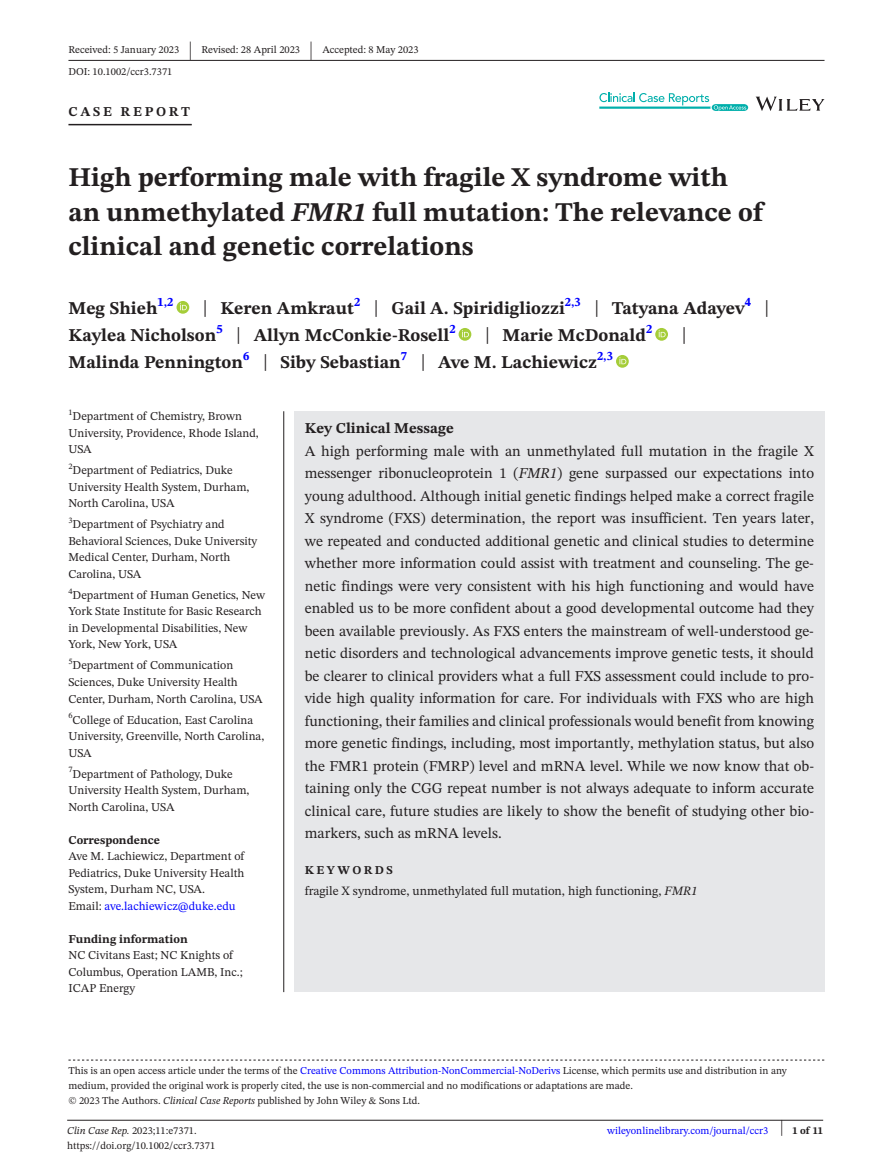
<style>
.page{position:relative;width:893px;height:1174px;background:#fff}
.page>*{position:absolute;margin:0;border:0;box-sizing:border-box;transform-origin:0 0}
.t1{font:700 27px/34.5px "STIX Two Text";color:#231f20}
.t2{font:25.65px "STIX Two Text";color:#231f20;scale:.49 1}
.t3{font:23.4px "STIX Two Text";color:#231f20;scale:.77 1}
.t4{font:700 18px/27px "STIX Two Text";color:#231f20}
.t5{font:15px/22.5px "STIX Two Text";color:#231f20;text-align:justify}
.t6{font:700 15px "STIX Two Text";color:#231f20}
.t7{font:700 13.5px "STIX Two Text";letter-spacing:.2em;color:#231f20}
.t8{font:12.75px "STIX Two Text";color:#231f20}
.t9{font:12px/16.5px "STIX Two Text";color:#231f20}
.t10{font:700 12px "STIX Two Text";color:#231f20}
.t11{font:700 12px "STIX Two Text";letter-spacing:.2em;color:#231f20}
.t12{font:10.5px/15px "STIX Two Text";color:#231f20}
.t13{font:10.5px "STIX Two Text";color:#00f}
.t14{font:700 10.5px "STIX Two Text";color:#231f20}
.s1{font-style:italic}
.s2{font-weight:400;font-size:23.4px}
.s3{color:#00f}
.s4{font-weight:400;font-size:22.2px}
</style>
<div class="page">
<hr style="left:67px;top:1119px;width:756px;height:1px;background:#231f20">
<svg style="left:756px;top:97px;width:68px;height:14px"></svg>
<svg style="left:599px;top:93px;width:149px;height:18px"></svg>
<hr style="left:68px;top:60px;width:756px;height:1px;background:#231f20">
<hr style="left:68px;top:124px;width:124px;height:1px;background:#231f20">
<svg style="left:177px;top:301px;width:12px;height:13px"></svg>
<svg style="left:180px;top:303px;width:7px;height:7px"></svg>
<svg style="left:459px;top:328px;width:12px;height:13px"></svg>
<svg style="left:462px;top:330px;width:7px;height:7px"></svg>
<svg style="left:655px;top:328px;width:13px;height:13px"></svg>
<svg style="left:659px;top:330px;width:7px;height:7px"></svg>
<svg style="left:616px;top:355px;width:13px;height:13px"></svg>
<svg style="left:619px;top:357px;width:7px;height:7px"></svg>
<hr style="left:283px;top:411px;width:1px;height:581px;background:#231f20">
<div style="left:294px;top:411px;width:530px;height:495px;background:#e6e7e9"></div>
<div style="left:294px;top:905px;width:530px;height:87px;background:#e6e7e9"></div>
<svg style="left:68px;top:1059px;width:756px;height:1px"></svg>
<p class="t12" style="left:68px;top:42px;width:112px">Received: 5 January 2023</p>
<h2 class="t2" style="left:189px;top:32px;width:8px">|</h2>
<p class="t12" style="left:202px;top:42px;width:100px">Revised: 28 April 2023</p>
<h2 class="t2" style="left:310px;top:32px;width:8px">|</h2>
<p class="t12" style="left:322px;top:42px;width:98px">Accepted: 8 May 2023</p>
<p class="t12" style="left:68px;top:64px;width:105px">DOI: 10.1002/ccr3.7371</p>
<p class="t7" style="left:68px;top:101px;width:123px">CASE REPORT</p>
<h1 class="t1" style="left:68px;top:161px;width:696px">High performing male with fragile X syndrome with an unmethylated <span class="s1">FMR1</span> full mutation: The relevance of clinical and genetic correlations</h1>
<p class="t4" style="left:68px;top:295px;width:107px">Meg Shieh<sup>1,2</sup></p>
<p class="t4" style="left:68px;top:295px;width:702px;text-indent:134px"><span class="s2">|</span> Keren Amkraut<sup>2</sup> <span class="s2">|</span> Gail A. Spiridigliozzi<sup>2,3</sup> <span class="s2">|</span> Tatyana Adayev<sup>4</sup> <span class="s2">|<br></span>Kaylea Nicholson<sup>5</sup> <span class="s2">|</span> Allyn McConkie-Rosell<sup>2</sup></p>
<p class="t4" style="left:485px;top:322px;width:169px"><span class="s2">|</span> Marie McDonald<sup>2</sup></p>
<h3 class="t3" style="left:682px;top:318px;width:8px">|</h3>
<p class="t4" style="left:68px;top:349px;width:546px">Malinda Pennington<sup>6</sup> <span class="s2">|</span> Siby Sebastian<sup>7</sup> <span class="s2">|</span> Ave M. Lachiewicz<sup>2,3</sup></p>
<p class="t9" style="left:68px;top:408px;width:192px"><sup>1</sup>Department of Chemistry, Brown<br>University, Providence, Rhode Island,<br>USA</p>
<p class="t9" style="left:68px;top:462px;width:183px"><sup>2</sup>Department of Pediatrics, Duke<br>University Health System, Durham,<br>North Carolina, USA</p>
<p class="t9" style="left:68px;top:516px;width:190px"><sup>3</sup>Department of Psychiatry and<br>Behavioral Sciences, Duke University<br>Medical Center, Durham, North<br>Carolina, USA</p>
<p class="t9" style="left:68px;top:586px;width:198px"><sup>4</sup>Department of Human Genetics, New<br>York State Institute for Basic Research in Developmental Disabilities, New<br>York, New York, USA</p>
<p class="t9" style="left:68px;top:657px;width:196px"><sup>5</sup>Department of Communication<br>Sciences, Duke University Health<br>Center, Durham, North Carolina, USA</p>
<p class="t9" style="left:68px;top:711px;width:197px"><sup>6</sup>College of Education, East Carolina<br>University, Greenville, North Carolina,<br>USA</p>
<p class="t9" style="left:68px;top:765px;width:183px"><sup>7</sup>Department of Pathology, Duke<br>University Health System, Durham,<br>North Carolina, USA</p>
<p class="t10" style="left:68px;top:831px;width:93px">Correspondence</p>
<p class="t9" style="left:68px;top:847px;width:177px">Ave M. Lachiewicz, Department of<br>Pediatrics, Duke University Health<br>System, Durham NC, USA.<br>Email: <span class="s3">ave.lachiewicz@duke.edu</span></p>
<p class="t10" style="left:68px;top:930px;width:121px">Funding information</p>
<p class="t9" style="left:68px;top:946px;width:176px">NC Civitans East; NC Knights of<br>Columbus, Operation LAMB, Inc.;<br>ICAP Energy</p>
<p class="t6" style="left:305px;top:417px;width:150px">Key Clinical Message</p>
<p class="t5" style="left:305px;top:439px;width:511px">A high performing male with an unmethylated full mutation in the fragile X messenger ribonucleoprotein 1 (<span class="s1">FMR1</span>) gene surpassed our expectations into young adulthood. Although initial genetic findings helped make a correct fragile X syndrome (FXS) determination, the report was insufficient. Ten years later, we repeated and conducted additional genetic and clinical studies to determine whether more information could assist with treatment and counseling. The ge&shy;netic findings were very consistent with his high functioning and would have enabled us to be more confident about a good developmental outcome had they been available previously. As FXS enters the mainstream of well-understood ge&shy;netic disorders and technological advancements improve genetic tests, it should be clearer to clinical providers what a full FXS assessment could include to pro&shy;vide high quality information for care. For individuals with FXS who are high functioning, their families and clinical professionals would benefit from knowing more genetic findings, including, most importantly, methylation status, but also the FMR1 protein (FMRP) level and mRNA level. While we now know that ob&shy;taining only the CGG repeat number is not always adequate to inform accurate clinical care, future studies are likely to show the benefit of studying other bio&shy;markers, such as mRNA levels.</p>
<p class="t11" style="left:305px;top:861px;width:90px">KEYWORDS</p>
<p class="t8" style="left:305px;top:882px;width:394px">fragile X syndrome, unmethylated full mutation, high functioning, <span class="s1">FMR1</span></p>
<p class="t12" style="left:68px;top:1063px;width:720px">This is an open access article under the terms of the <span class="s3">Creative Commons Attribution-NonCommercial-NoDerivs</span> License, which permits use and distribution in any medium, provided the original work is properly cited, the use is non-commercial and no modifications or adaptations are made.<br>© 2023 The Authors. <span class="s1">Clinical Case Reports</span> published by John Wiley &amp; Sons Ltd.</p>
<p class="t12" style="left:67px;top:1123px;width:131px"><span class="s1">Clin Case Rep.</span> 2023;11:e7371.</p>
<p class="t14" style="left:780px;top:1123px;width:45px"><span class="s4">|</span> 1 of 11</p>
<p class="t12" style="left:67px;top:1138px;width:150px">https://doi.org/10.1002/ccr3.7371</p>
<p class="t13" style="left:607px;top:1123px;width:163px">wileyonlinelibrary.com/journal/ccr3</p>
</div>
